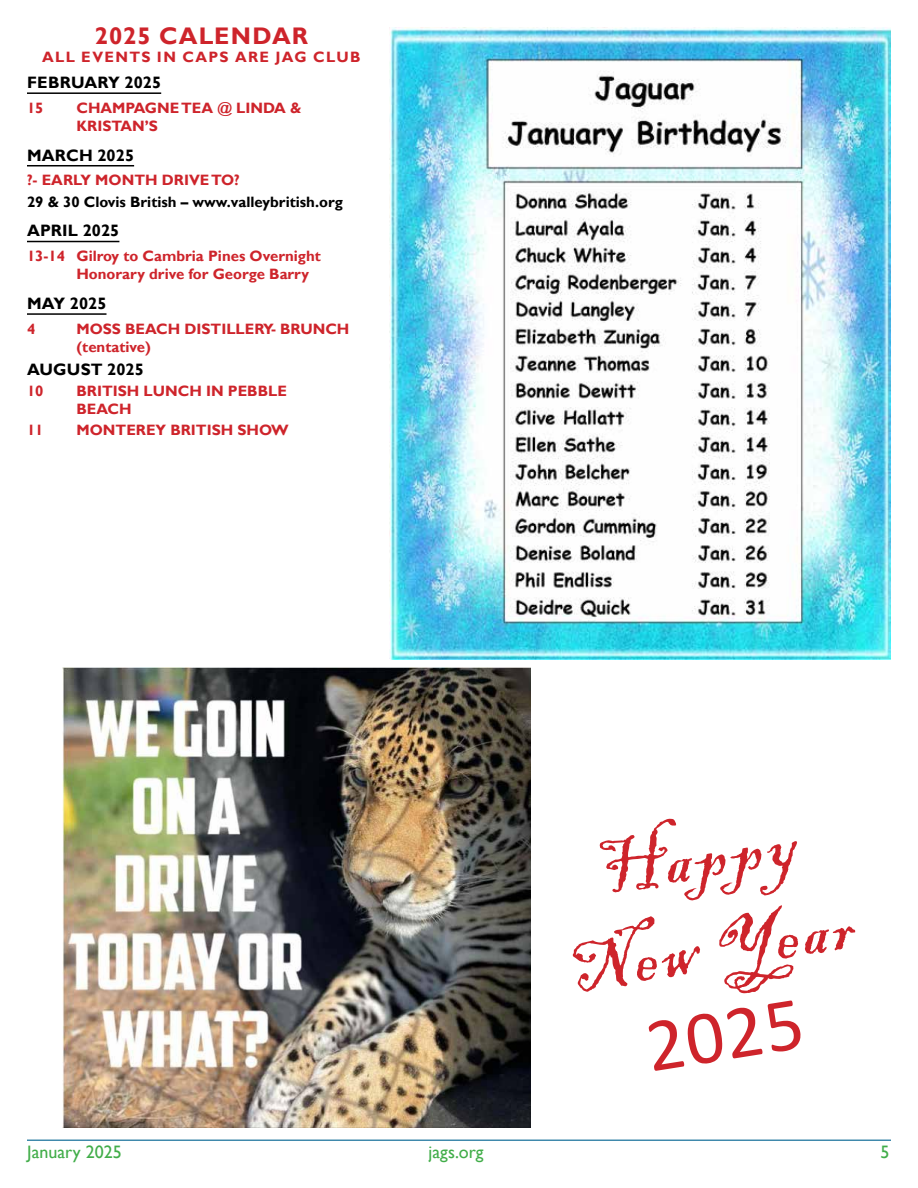
<style>
.page{position:relative;width:918px;height:1188px;background:#fff}
.page>*{position:absolute;margin:0;border:0;box-sizing:border-box;transform-origin:0 0}
.t1{font:76.5px/91.8px "Blackadder ITC";color:#ce242b;text-align:center}
.t2{font:76.5px "Calibri";color:#ce242b}
.t3{font:700 24px "Gill Sans";letter-spacing:.045em;color:#ce242b}
.t4{font:18px "Gill Sans";letter-spacing:.005em;color:#41ad49}
.t5{font:700 16.5px "Gill Sans";letter-spacing:.01em;color:#000}
.t6{font:700 15px/18px "Gill Sans";color:#ce242b}
.t7{font:700 15px "Gill Sans";color:#000}
.t8{font:700 15px "Gill Sans";letter-spacing:.09em;color:#ce242b}
</style>
<div class="page">
<hr style="left:27px;top:1140px;width:864px;height:1px;background:#006391">
<hr style="left:27px;top:92px;width:134px;height:2px;background:#000">
<hr style="left:27px;top:165px;width:107px;height:1px;background:#000">
<hr style="left:27px;top:241px;width:92px;height:1px;background:#000">
<hr style="left:27px;top:313px;width:80px;height:2px;background:#000">
<img style="left:390px;top:27px;width:501px;height:633px">
<img style="left:63px;top:667px;width:468px;height:461px">
<h2 class="t3" style="left:95px;top:21px;width:215px">2025 CALENDAR</h2>
<p class="t8" style="left:42px;top:47px;width:320px">ALL EVENTS IN CAPS ARE JAG CLUB</p>
<p class="t5" style="left:27px;top:73px;width:136px">FEBRUARY 2025</p>
<p class="t6" style="left:27px;top:99px;width:18px">15</p>
<p class="t6" style="left:76px;top:99px;width:226px">CHAMPAGNE TEA @ LINDA &amp;<br>KRISTAN’S</p>
<p class="t5" style="left:27px;top:145px;width:109px">MARCH 2025</p>
<p class="t6" style="left:27px;top:172px;width:214px">?- EARLY MONTH DRIVE TO?</p>
<p class="t7" style="left:27px;top:193px;width:317px">29 &amp; 30 Clovis British – www.valleybritish.org</p>
<p class="t5" style="left:27px;top:221px;width:94px">APRIL 2025</p>
<p class="t6" style="left:76px;top:248px;width:246px;text-indent:-50px">13-14 Gilroy to Cambria Pines Overnight<br>Honorary drive for George Barry</p>
<p class="t5" style="left:27px;top:293px;width:81px">MAY 2025</p>
<p class="t6" style="left:27px;top:320px;width:10px">4</p>
<p class="t6" style="left:76px;top:320px;width:274px">MOSS BEACH DISTILLERY- BRUNCH (tentative)</p>
<p class="t5" style="left:27px;top:359px;width:119px">AUGUST 2025</p>
<p class="t6" style="left:27px;top:382px;width:18px">10</p>
<p class="t6" style="left:76px;top:382px;width:212px">BRITISH LUNCH IN PEBBLE<br>BEACH</p>
<p class="t6" style="left:27px;top:422px;width:18px">11</p>
<p class="t6" style="left:76px;top:422px;width:214px">MONTEREY BRITISH SHOW</p>
<h1 class="t1" style="left:547px;top:836px;width:290px;rotate:-9deg">Happy<br>New Year</h1>
<h1 class="t2" style="left:638px;top:994px;width:160px;rotate:-9deg">2025</h1>
<p class="t4" style="left:27px;top:1141px;width:96px">January 2025</p>
<p class="t4" style="left:428px;top:1141px;width:57px">jags.org</p>
<p class="t4" style="left:880px;top:1141px;width:10px">5</p>
</div>
